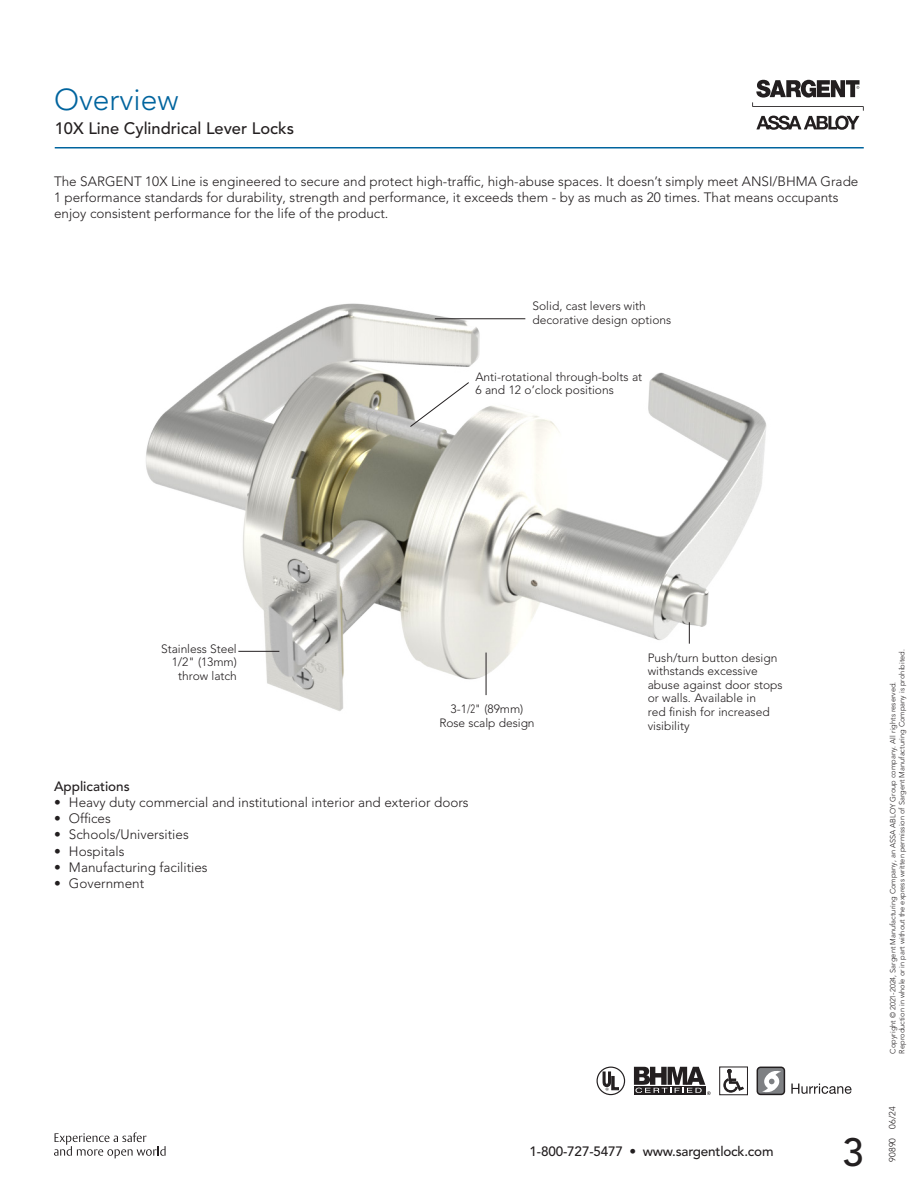
<style>
.page{position:relative;width:918px;height:1188px;background:#fff}
.page>*{position:absolute;margin:0;border:0;box-sizing:border-box;transform-origin:0 0}
.t1{font:500 39px "Avenir LT Pro";color:#231f20}
.Caption__Art{font:300 30px "Avenir LT Pro";color:#00649e}
.t2{font:500 16.5px "Avenir LT Pro";color:#231f20}
.t3{font:300 13.5px/16.2px "Avenir LT Pro";color:#231f20}
.t4{font:500 13.5px "Avenir LT Pro";letter-spacing:-.01em;color:#231f20}
.t5{font:300 12px/13.6px "Avenir LT Pro";color:#231f20}
.t6{font:300 9px "Avenir LT Pro";color:#231f20}
.t7{font:300 7.5px/9px "Avenir LT Pro";color:#231f20}
</style>
<div class="page">
<hr style="left:55px;top:147px;width:809px;height:1px;background:#00649e">
<svg style="left:54px;top:1132px;width:112px;height:26px"></svg>
<svg style="left:752px;top:80px;width:112px;height:50px"></svg>
<img style="left:146px;top:303px;width:621px;height:408px">
<hr style="left:435px;top:318px;width:90px;height:1px;background:#231f20">
<svg style="left:409px;top:381px;width:61px;height:47px"></svg>
<hr style="left:486px;top:653px;width:1px;height:42px;background:#231f20">
<svg style="left:689px;top:622px;width:1px;height:22px"></svg>
<hr style="left:238px;top:651px;width:41px;height:1px;background:#231f20">
<div style="left:597px;top:1067px;width:28px;height:28px;border:1px solid #231f20;border-radius:50%"></div>
<svg style="left:603px;top:1072px;width:16px;height:19px"></svg>
<svg style="left:634px;top:1067px;width:77px;height:28px"></svg>
<svg style="left:724px;top:1069px;width:19px;height:23px"></svg>
<div style="left:719px;top:1067px;width:29px;height:28px;border:1px solid #231f20"></div>
<svg style="left:791px;top:1084px;width:61px;height:10px"></svg>
<div style="left:757px;top:1067px;width:27px;height:27px;background:#7e8083;border-radius:3px"></div>
<div style="left:757px;top:1067px;width:28px;height:28px;border:1px solid #231f20;border-radius:3px"></div>
<svg style="left:762px;top:1068px;width:19px;height:27px"></svg>
<p class="Caption__Art" style="left:54px;top:82px;width:126px">Overview</p>
<p class="t2" style="left:55px;top:118px;width:241px">10X Line Cylindrical Lever Locks</p>
<p class="t3" style="left:54px;top:173px;width:806px">The SARGENT 10X Line is engineered to secure and protect high-traffic, high-abuse spaces. It doesn’t simply meet ANSI/BHMA Grade<br>1 performance standards for durability, strength and performance, it exceeds them - by as much as 20 times. That means occupants enjoy consistent performance for the life of the product.</p>
<p class="t5" style="left:533px;top:299px;width:140px">Solid, cast levers with decorative design options</p>
<p class="t5" style="left:475px;top:370px;width:168px">Anti-rotational through-bolts at<br>6 and 12 o’clock positions</p>
<p class="t5" style="left:161px;top:642px;width:77px">Stainless Steel</p>
<p class="t5" style="left:172px;top:655px;width:67px">1/2" (13mm)</p>
<p class="t5" style="left:178px;top:669px;width:60px">throw latch</p>
<p class="t5" style="left:451px;top:702px;width:74px">3-1/2" (89mm)</p>
<p class="t5" style="left:439px;top:716px;width:97px">Rose scalp design</p>
<p class="t4" style="left:54px;top:778px;width:77px">Applications</p>
<p class="t3" style="left:54px;top:794px;width:416px">• Heavy duty commercial and institutional interior and exterior doors</p>
<p class="t3" style="left:54px;top:810px;width:58px">• Offices</p>
<p class="t3" style="left:54px;top:827px;width:136px">• Schools/Universities</p>
<p class="t3" style="left:54px;top:843px;width:72px">• Hospitals</p>
<p class="t3" style="left:54px;top:859px;width:155px">• Manufacturing facilities</p>
<p class="t3" style="left:54px;top:875px;width:92px">• Government</p>
<p class="t5" style="left:648px;top:651px;width:137px">Push/turn button design withstands excessive abuse against door stops or walls. Available in<br>red finish for increased visibility</p>
<p class="t4" style="left:530px;top:1143px;width:246px">1-800-727-5477 • www.sargentlock.com</p>
<h1 class="t1" style="left:842px;top:1129px;width:23px">3</h1>
<p class="t7" style="left:888px;top:1054px;width:406px;rotate:-90deg">Copyright © 2021-2024, Sargent Manufacturing Company, an ASSA ABLOY Group company. All rights reserved.<br>Reproduction in whole or in part without the express written permission of Sargent Manufacturing Company is prohibited.</p>
<p class="t6" style="left:887px;top:1162px;width:56px;rotate:-90deg">90890 06/24</p>
</div>
